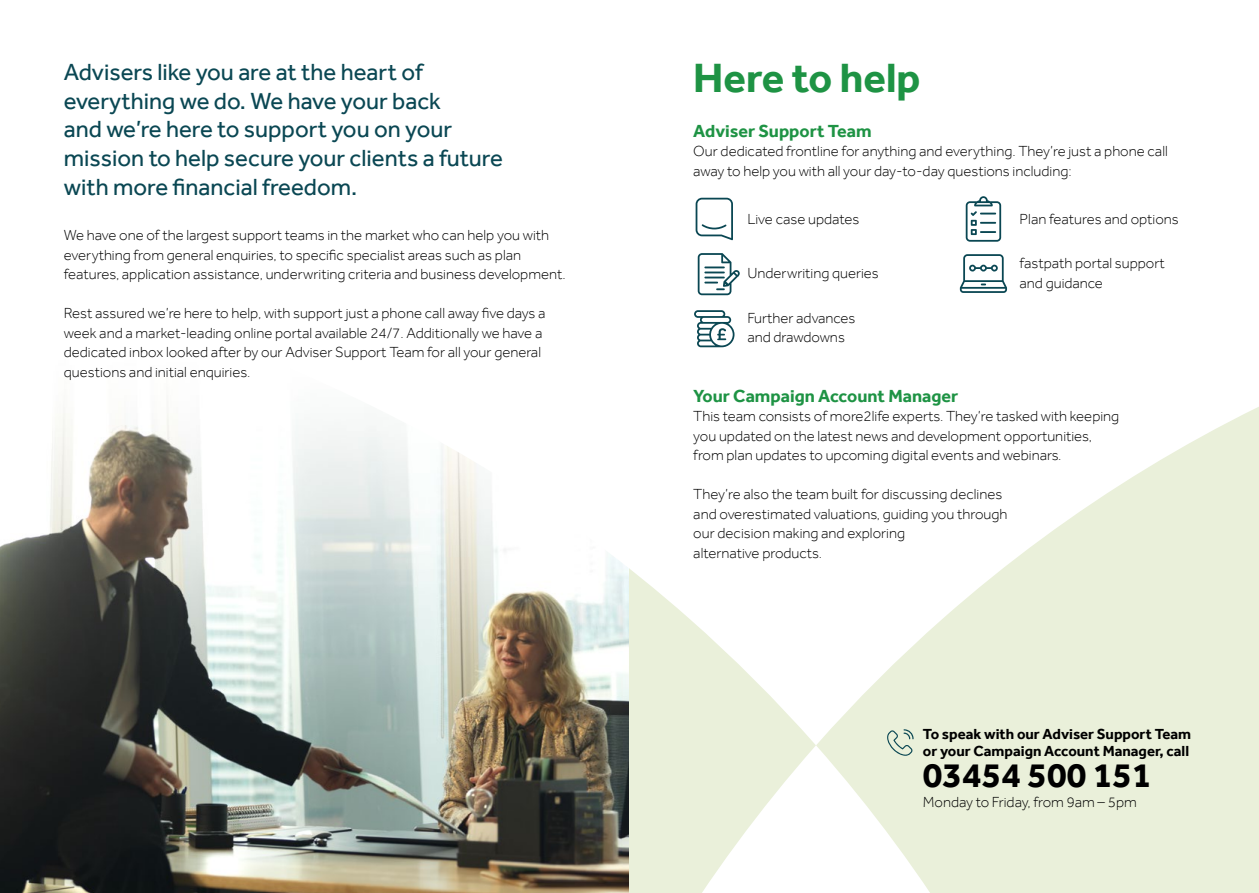
<style>
.page{position:relative;width:1259px;height:893px;background:#fff}
.page>*{position:absolute;margin:0;border:0;box-sizing:border-box;transform-origin:0 0}
.t1{font:700 42px "Effra";color:#1e9344}
.t2{font:700 36px "Effra";color:#000}
.t3{font:24px/28.8px "Effra";color:#0a4753}
.t4{font:700 18px "Effra";color:#1e9344}
.t5{font:300 15px/19.5px "Effra";color:#000}
.t6{font:700 15px/16.5px "Effra";color:#000}
</style>
<div class="page">
<img style="left:0;top:413px;width:629px;height:480px">
<svg style="left:629px;top:407px;width:630px;height:486px;fill:#eaf0da"></svg>
<svg style="left:695px;top:198px;width:38px;height:42px"></svg>
<svg style="left:694px;top:310px;width:40px;height:37px"></svg>
<svg style="left:965px;top:196px;width:36px;height:46px"></svg>
<svg style="left:960px;top:254px;width:47px;height:39px"></svg>
<svg style="left:698px;top:253px;width:42px;height:42px"></svg>
<svg style="left:885px;top:729px;width:28px;height:27px"></svg>
<h3 class="t3" style="left:64px;top:57px;width:441px">Advisers like you are at the heart of everything we do. We have your back<br>and we’re here to support you on your mission to help secure your clients a future with more financial freedom.</h3>
<p class="t5" style="left:64px;top:225px;width:503px">We have one of the largest support teams in the market who can help you with everything from general enquiries, to specific specialist areas such as plan features, application assistance, underwriting criteria and business development.</p>
<p class="t5" style="left:64px;top:303px;width:483px">Rest assured we’re here to help, with support just a phone call away five days a week and a market-leading online portal available 24/7. Additionally we have a dedicated inbox looked after by our Adviser Support Team for all your general questions and initial enquiries.</p>
<h1 class="t1" style="left:693px;top:53px;width:229px">Here to help</h1>
<p class="t4" style="left:693px;top:120px;width:180px">Adviser Support Team</p>
<p class="t5" style="left:693px;top:141px;width:476px">Our dedicated frontline for anything and everything. They’re just a phone call away to help you with all your day-to-day questions including:</p>
<p class="t5" style="left:747px;top:209px;width:114px">Live case updates</p>
<p class="t5" style="left:1019px;top:209px;width:161px">Plan features and options</p>
<p class="t5" style="left:747px;top:263px;width:133px">Underwriting queries</p>
<p class="t5" style="left:747px;top:308px;width:110px">Further advances and drawdowns</p>
<p class="t5" style="left:1019px;top:253px;width:147px">fastpath portal support and guidance</p>
<p class="t4" style="left:693px;top:385px;width:266px">Your Campaign Account Manager</p>
<p class="t5" style="left:693px;top:406px;width:427px">This team consists of more2life experts. They’re tasked with keeping you updated on the latest news and development opportunities, from plan updates to upcoming digital events and webinars.</p>
<p class="t5" style="left:693px;top:484px;width:316px">They’re also the team built for discussing declines and overestimated valuations, guiding you through our decision making and exploring<br>alternative products.</p>
<p class="t6" style="left:923px;top:726px;width:270px">To speak with our Adviser Support Team or your Campaign Account Manager, call</p>
<h2 class="t2" style="left:923px;top:754px;width:230px">03454 500 151</h2>
<p class="t5" style="left:923px;top:792px;width:215px">Monday to Friday, from 9am – 5pm</p>
</div>
